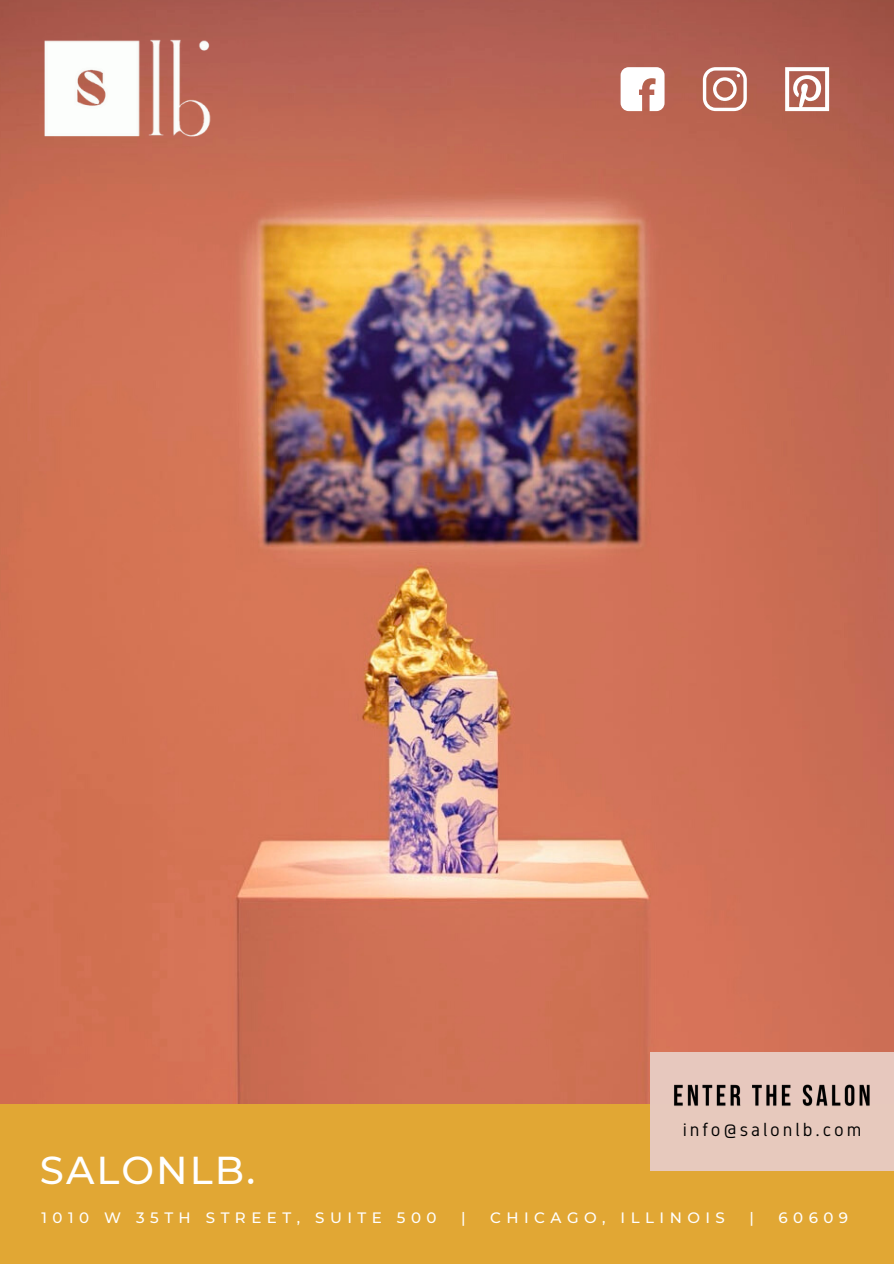
<style>
.page{position:relative;width:894px;height:1264px;background:#fff}
.page>*{position:absolute;margin:0;border:0;box-sizing:border-box;transform-origin:0 0}
.t1{font:500 38.85px "Montserrat";letter-spacing:.055em;color:#fff}
.t2{font:18px "Gidole";letter-spacing:.16em;color:#000}
.t3{font:500 15px "Montserrat";letter-spacing:.365em;color:#fff}
</style>
<div class="page">
<img style="left:0;top:0;width:893px;height:1104px">
<div style="left:0;top:1104px;width:893px;height:159px;background:#e1a734"></div>
<img style="left:31px;top:32px;width:193px;height:114px">
<div style="left:649px;top:1052px;width:244px;height:118px;background:#e8cac0"></div>
<svg style="left:620px;top:67px;width:44px;height:44px"></svg>
<svg style="left:702px;top:67px;width:44px;height:44px"></svg>
<svg style="left:785px;top:67px;width:43px;height:44px"></svg>
<img style="left:674px;top:1084px;width:196px;height:23px">
<h1 class="t1" style="left:40px;top:1146px;width:217px">SALONLB.</h1>
<p class="t2" style="left:682px;top:1120px;width:180px">info@salonlb.com</p>
<p class="t3" style="left:42px;top:1208px;width:396px">1010 W 35TH STREET, SUITE 500</p>
<p class="t3" style="left:461px;top:1208px;width:6px">|</p>
<p class="t3" style="left:490px;top:1208px;width:236px">CHICAGO, ILLINOIS</p>
<p class="t3" style="left:749px;top:1208px;width:6px">|</p>
<p class="t3" style="left:778px;top:1208px;width:71px">60609</p>
</div>
